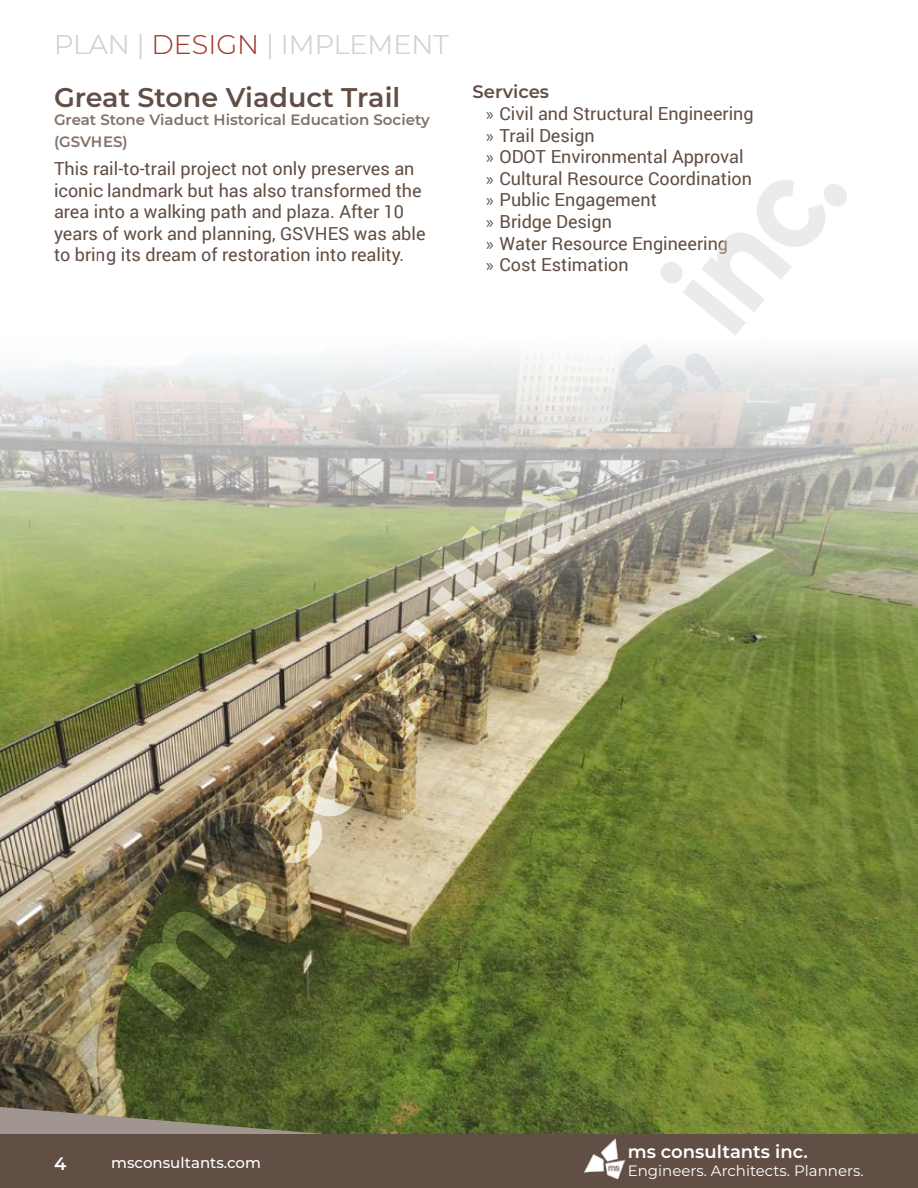
<style>
.page{position:relative;width:918px;height:1188px;background:#fff}
.page>*{position:absolute;margin:0;border:0;box-sizing:border-box;transform-origin:0 0}
.t1{font:700 127.5px "Montserrat";color:#e6e7e9;scale:.85 1}
.t2{font:600 27px/53.6px "Montserrat";color:#614e44}
.Text{font:18px/21.6px "Roboto";color:#614e44}
.t3{font:600 18px "Montserrat";color:#fff}
.Mini_Subheader{font:600 18px "Montserrat";color:#614e44}
.Location{font:600 15px/21.6px "Montserrat";color:#817169}
.t4{font:15px "Montserrat";color:#fff}
.t5{font:500 15px "Montserrat";color:#fff}
.s1{font-weight:300;color:#d7d3d0}
.s2{font-weight:300;color:#a53930}
.s3{font-family:"Myriad Pro"}
</style>
<div class="page">
<div style="left:0;top:1134px;width:918px;height:54px;background:#614e44"></div>
<img style="left:584px;top:1139px;width:42px;height:39px">
<img style="left:0;top:353px;width:918px;height:781px">
<svg style="left:0;top:1107px;width:324px;height:27px;background:#7a7a5f"></svg>
<h2 class="t2" style="left:54px;top:16px;width:396px"><span class="s1">PLAN |</span> <span class="s2">DESIGN</span> <span class="s1">| IMPLEMENT<br></span>Great Stone Viaduct Trail</h2>
<p class="Location" style="left:54px;top:108px;width:377px">Great Stone Viaduct Historical Education Society (GSVHES)</p>
<p class="Text" style="left:54px;top:157px;width:373px">This rail-to-trail project not only preserves an iconic landmark but has also transformed the area into a walking path and plaza. After 10 years of work and planning, GSVHES was able to bring its dream of restoration into reality.</p>
<p class="Mini_Subheader" style="left:472px;top:79px;width:78px">Services</p>
<p class="Text" style="left:486px;top:102px;width:269px"><span class="s3">»</span> Civil and Structural Engineering</p>
<p class="Text" style="left:486px;top:124px;width:110px"><span class="s3">»</span> Trail Design</p>
<p class="Text" style="left:486px;top:145px;width:259px"><span class="s3">»</span> ODOT Environmental Approval</p>
<p class="Text" style="left:486px;top:167px;width:268px"><span class="s3">»</span> Cultural Resource Coordination</p>
<p class="Text" style="left:486px;top:189px;width:172px"><span class="s3">»</span> Public Engagement</p>
<p class="Text" style="left:486px;top:210px;width:127px"><span class="s3">»</span> Bridge Design</p>
<p class="Text" style="left:486px;top:232px;width:244px"><span class="s3">»</span> Water Resource Engineering</p>
<p class="Text" style="left:486px;top:253px;width:144px"><span class="s3">»</span> Cost Estimation</p>
<h1 class="t1" style="left:65px;top:943px;width:1272px;rotate:-51deg">ms consultants, inc.</h1>
<p class="t3" style="left:54px;top:1151px;width:14px">4</p>
<p class="t5" style="left:111px;top:1152px;width:151px">msconsultants.com</p>
<p class="t3" style="left:628px;top:1139px;width:182px">ms consultants inc.</p>
<p class="t4" style="left:628px;top:1160px;width:237px">Engineers. Architects. Planners.</p>
</div>
